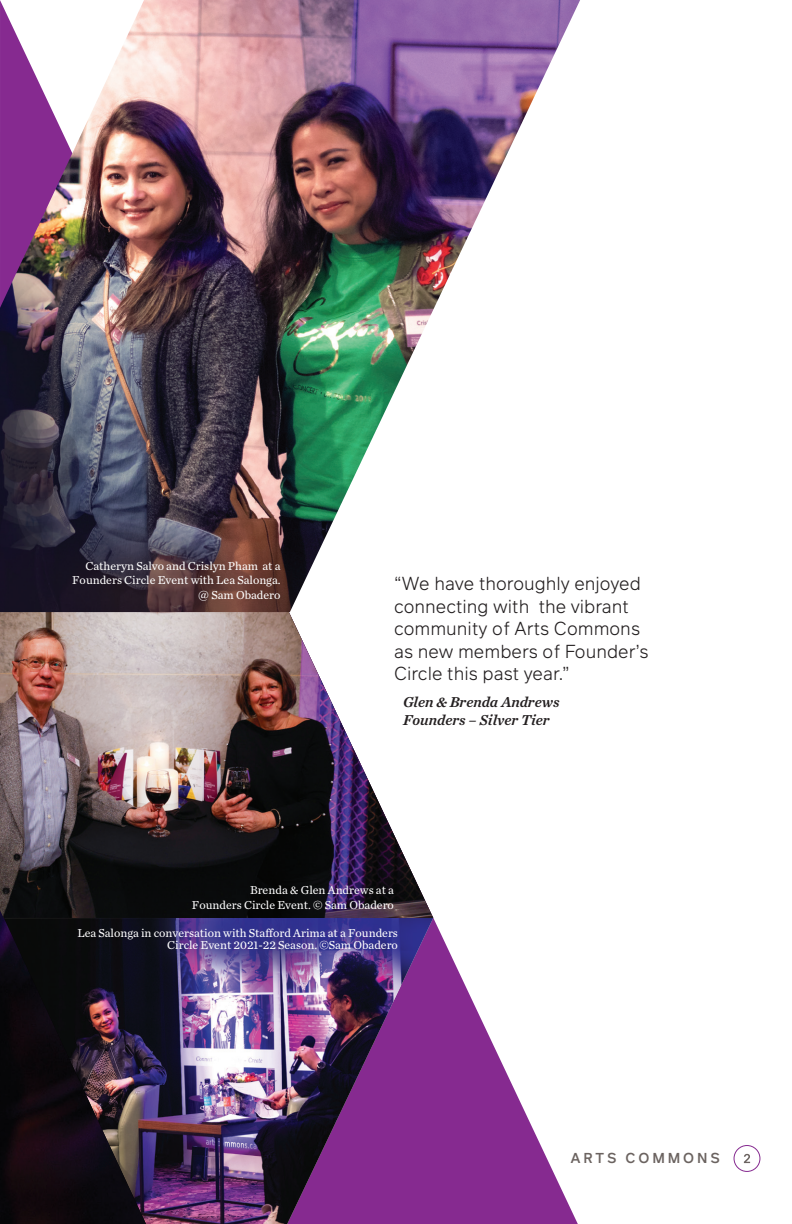
<style>
.page{position:relative;width:792px;height:1224px;background:#fff}
.page>*{position:absolute;margin:0;border:0;box-sizing:border-box;transform-origin:0 0}
.t1{font:300 18.2px/22.4px "Infra";color:#231f20}
.Quote_Author{font:italic 15px/18px "Chronicle Text G2 Semi";color:#231f20}
.t2{font:500 14px "Infra";letter-spacing:.205em;color:#6b6360}
.t3{font:12px/14.4px "Chronicle Text G2";color:#fff;text-align:right}
</style>
<div class="page">
<svg style="left:433px;top:917px;width:145px;height:307px"></svg>
<img style="left:146px;top:918px;width:287px;height:306px">
<img style="left:0;top:918px;width:146px;height:306px">
<img style="left:0;top:612px;width:433px;height:306px">
<img style="left:0;top:0;width:580px;height:612px">
<svg style="left:744px;top:1154px;width:6px;height:9px"></svg>
<div style="left:734px;top:1145px;width:26px;height:27px;border:1px solid #862a90;border-radius:50%"></div>
<p class="t3" style="left:72px;top:558px;width:210px">Catheryn Salvo and Crislyn Pham at a<br>Founders Circle Event with Lea Salonga. @ Sam Obadero</p>
<p class="t1" style="left:394px;top:572px;width:256px">“We have thoroughly enjoyed connecting with the vibrant community of Arts Commons as new members of Founder’s<br>Circle this past year.”</p>
<p class="Quote_Author" style="left:403px;top:693px;width:158px">Glen &amp; Brenda Andrews<br>Founders – Silver Tier</p>
<p class="t3" style="left:192px;top:882px;width:204px">Brenda &amp; Glen Andrews at a<br>Founders Circle Event. © Sam Obadero</p>
<p class="t3" style="left:77px;top:926px;width:322px;line-height:12px">Lea Salonga in conversation with Stafford Arima at a Founders<br>Circle Event 2021-22 Season. ©Sam Obadero</p>
<p class="t2" style="left:571px;top:1148px;width:151px">ARTS COMMONS</p>
</div>
